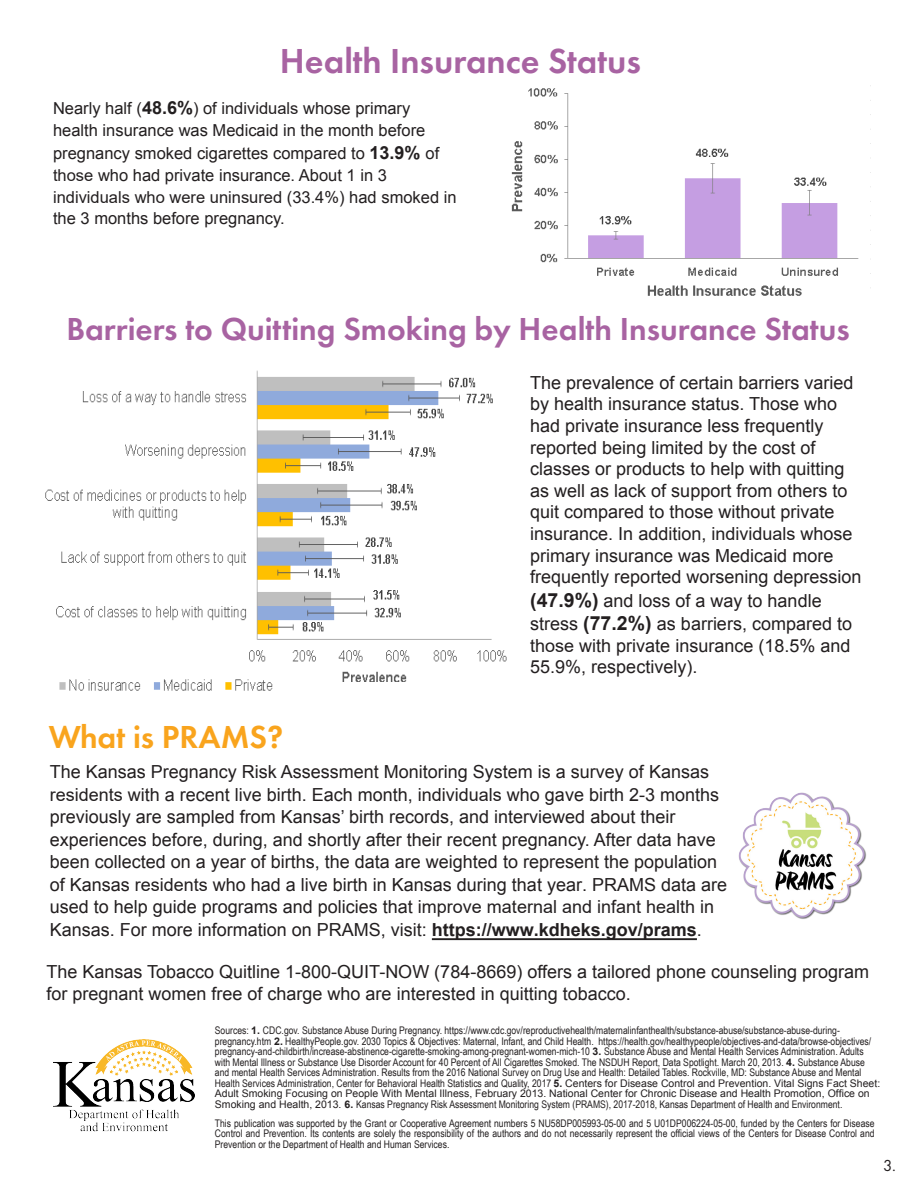
<style>
.page{position:relative;width:918px;height:1188px;background:#fff}
.page>*{position:absolute;margin:0;border:0;box-sizing:border-box;transform-origin:0 0}
.t1{font:600 36px "Futura PT";color:#a863a2}
.t2{font:600 33px "Futura PT";color:#a863a2}
.t3{font:600 33px "Futura PT";color:#f9a41d}
.t4{font:18px/21.6px "Arial";color:#231f20}
.t5{font:16.5px/22.2px "Arial";color:#231f20}
.t6{font:16.5px "Futura PT";color:#231f20}
.t7{font:10.5px/10.5px "Arial Narrow";color:#231f20;text-align:justify}
.s1{font-weight:700;font-size:18px}
.s2{font-weight:700;font-size:19.5px}
.s3{font-weight:700}
.s4{font-family:"Arial";font-weight:700}
.s5{font-family:"Arial"}
</style>
<div class="page">
<img style="left:53px;top:1040px;width:141px;height:92px">
<img style="left:738px;top:792px;width:129px;height:127px">
<img style="left:511px;top:88px;width:348px;height:208px">
<img style="left:45px;top:370px;width:462px;height:312px">
<img style="left:53px;top:669px;width:227px;height:22px">
<hr style="left:432px;top:938px;width:265px;height:2px;background:#231f20">
<p class="t1" style="left:280px;top:38px;width:363px">Health Insurance Status</p>
<p class="t5" style="left:53px;top:97px;width:405px">Nearly half (<span class="s1">48.6%</span>) of individuals whose primary health insurance was Medicaid in the month before pregnancy smoked cigarettes compared to <span class="s1">13.9%</span> of those who had private insurance. About 1 in 3 individuals who were uninsured (33.4%) had smoked in the 3 months before pregnancy.</p>
<p class="t2" style="left:66px;top:308px;width:785px">Barriers to Quitting Smoking by Health Insurance Status</p>
<p class="t4" style="left:530px;top:372px;width:333px">The prevalence of certain barriers varied by health insurance status. Those who had private insurance less frequently reported being limited by the cost of classes or products to help with quitting as well as lack of support from others to quit compared to those without private insurance. In addition, individuals whose primary insurance was Medicaid more frequently reported worsening depression</p>
<p class="t4" style="left:530px;top:589px;width:323px;line-height:22.2px"><span class="s2">(47.9%)</span> and loss of a way to handle stress <span class="s2">(77.2%)</span> as barriers, compared to those with private insurance (18.5% and 55.9%, respectively).</p>
<p class="t3" style="left:49px;top:716px;width:236px">What is PRAMS?</p>
<p class="t4" style="left:50px;top:761px;width:679px;line-height:22.5px">The Kansas Pregnancy Risk Assessment Monitoring System is a survey of Kansas residents with a recent live birth. Each month, individuals who gave birth 2-3 months previously are sampled from Kansas’ birth records, and interviewed about their experiences before, during, and shortly after their recent pregnancy. After data have been collected on a year of births, the data are weighted to represent the population of Kansas residents who had a live birth in Kansas during that year. PRAMS data are used to help guide programs and policies that improve maternal and infant health in Kansas. For more information on PRAMS, visit: <span class="s3">https://www.kdheks.gov/prams</span>.</p>
<p class="t4" style="left:46px;top:961px;width:824px">The Kansas Tobacco Quitline 1-800-QUIT-NOW (784-8669) offers a tailored phone counseling program for pregnant women free of charge who are interested in quitting tobacco.</p>
<p class="t7" style="left:215px;top:1025px;width:667px;text-align:left">Sources: <span class="s4">1.</span> CDC.gov. Substance Abuse During Pregnancy. https://www.cdc.gov/reproductivehealth/maternalinfanthealth/substance-abuse/substance-abuse-during&shy;pregnancy.htm <span class="s4">2.</span> HealthyPeople.gov. 2030 Topics &amp; Objectives: Maternal, Infant, and Child Health. https://health.gov/healthypeople/objectives-and-data/browse-objectives/ pregnancy-and-childbirth/increase-abstinence-cigarette-smoking-among-pregnant-women-mich-10 <span class="s4">3.</span> Substance Abuse and Mental Health Services Administration. Adults with Mental Illness or Substance Use Disorder Account for 40 Percent of All Cigarettes Smoked. The NSDUH Report, Data Spotlight. March 20, 2013. <span class="s4">4.</span> Substance Abuse and mental Health Services Administration. Results from the 2016 National Survey on Drug Use and Health: Detailed Tables. Rockville, MD: Substance Abuse and Mental Health Services Administration, Center for Behavioral Health Statistics and Quality, 2017 <span class="s4">5.</span> <span class="s5">Centers for Disease Control and Prevention. Vital Signs Fact Sheet:<br>Adult Smoking Focusing on People With Mental Illness, February 2013. National Center for Chronic Disease and Health Promotion, Office on Smoking and Health, 2013.</span> <span class="s4">6.</span> Kansas Pregnancy Risk Assessment Monitoring System (PRAMS), 2017-2018, Kansas Department of Health and Environment.</p>
<p class="t7" style="left:215px;top:1117px;width:661px">This publication was supported by the Grant or Cooperative Agreement numbers 5 NU58DP005993-05-00 and 5 U01DP006224-05-00, funded by the Centers for Disease Control and Prevention. Its contents are solely the responsibility of the authors and do not necessarily represent the official views of the Centers for Disease Control and Prevention or the Department of Health and Human Services.</p>
<p class="t6" style="left:883px;top:1156px;width:14px">3.</p>
</div>
